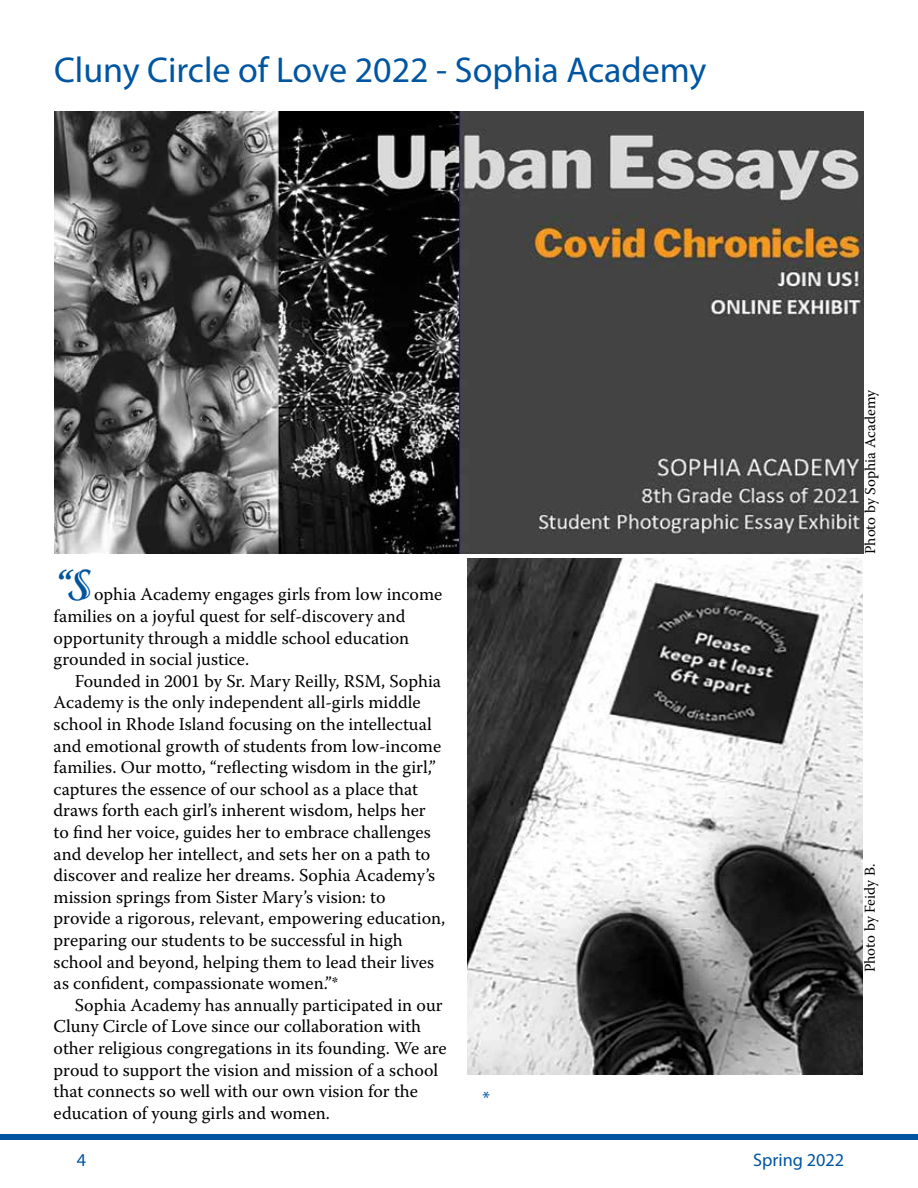
<style>
.page{position:relative;width:918px;height:1188px;background:#fff}
.page>*{position:absolute;margin:0;border:0;box-sizing:border-box;transform-origin:0 0}
.t1{font:700 48px "Isadora";color:#00549e}
.t2{font:36px "Myriad Pro";color:#0055a1}
.t3{font:18.15px "Myriad Pro";color:#0055a1}
.t4{font:18px/21.6px "Warnock Pro";color:#000}
.t5{font:18px "Myriad Pro";color:#0055a1}
.t6{font:15px "Warnock Pro";color:#000}
</style>
<div class="page">
<div style="left:0;top:1134px;width:918px;height:6px;background:#0055a1"></div>
<img style="left:467px;top:559px;width:395px;height:516px">
<img style="left:54px;top:111px;width:810px;height:442px">
<h2 class="t2" style="left:54px;top:47px;width:654px">Cluny Circle of Love 2022 - Sophia Academy</h2>
<h1 class="t1" style="left:54px;top:558px;width:42px">“S</h1>
<p class="t4" style="left:54px;top:583px;width:390px;text-indent:40px">ophia Academy engages girls from low income families on a joyful quest for self-discovery and opportunity through a middle school education grounded in social justice.</p>
<p class="t4" style="left:54px;top:670px;width:393px;text-indent:21px">Founded in 2001 by Sr. Mary Reilly, RSM, Sophia Academy is the only independent all-girls middle school in Rhode Island focusing on the intellectual and emotional growth of students from low-income families. Our motto, “reflecting wisdom in the girl,” captures the essence of our school as a place that draws forth each girl’s inherent wisdom, helps her to find her voice, guides her to embrace challenges and develop her intellect, and sets her on a path to discover and realize her dreams. Sophia Academy’s mission springs from Sister Mary’s vision: to provide a rigorous, relevant, empowering education, preparing our students to be successful in high school and beyond, helping them to lead their lives as confident, compassionate women.”*</p>
<p class="t4" style="left:54px;top:994px;width:395px;text-indent:21px">Sophia Academy has annually participated in our Cluny Circle of Love since our collaboration with other religious congregations in its founding. We are proud to support the vision and mission of a school that connects so well with our own vision for the education of young girls and women.</p>
<p class="t5" style="left:483px;top:1086px;width:9px">*</p>
<p class="t3" style="left:77px;top:1148px;width:11px">4</p>
<p class="t3" style="left:753px;top:1148px;width:92px">Spring 2022</p>
<p class="t6" style="left:861px;top:554px;width:166px;rotate:-90deg">Photo by Sophia Academy</p>
<p class="t6" style="left:861px;top:972px;width:110px;rotate:-90deg">Photo by Feidy B.</p>
</div>
